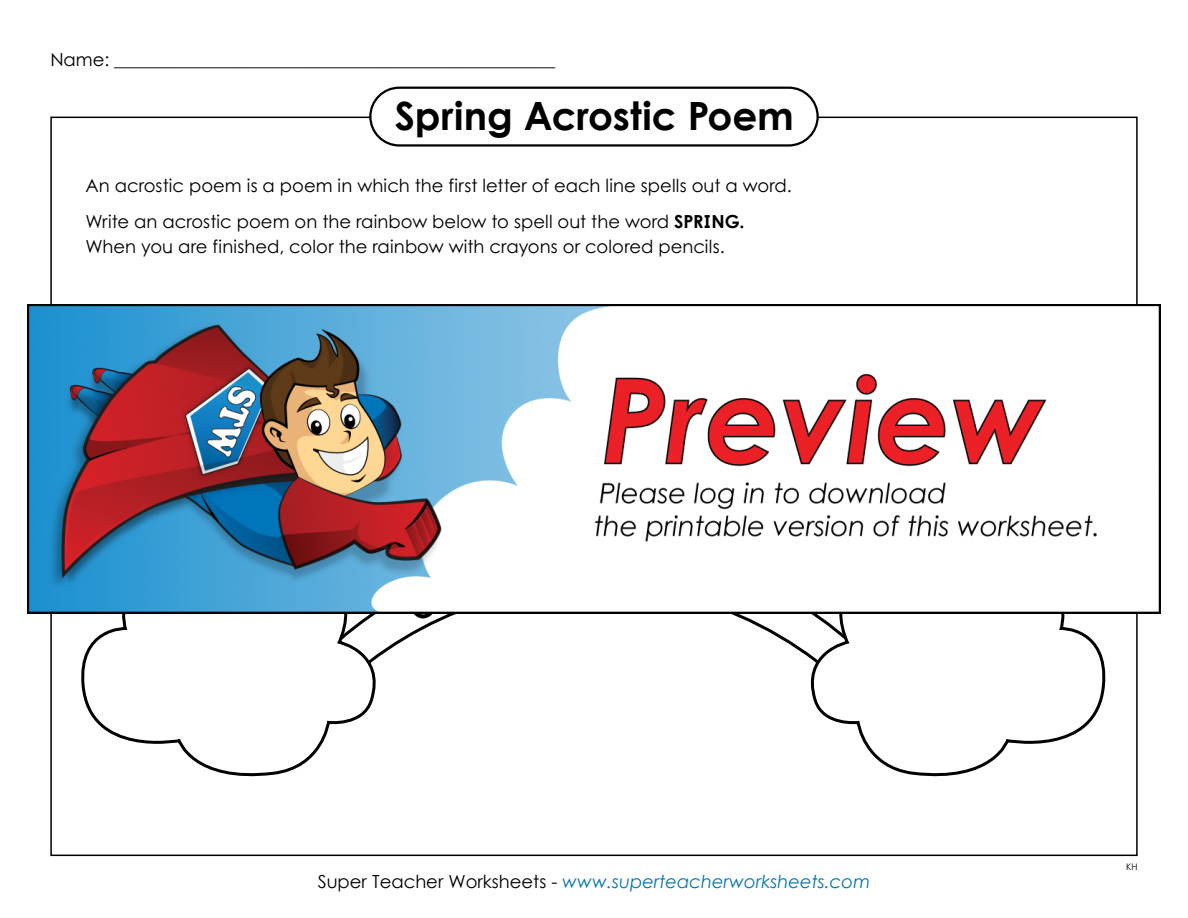
<style>
.page{position:relative;width:1188px;height:918px;background:#fff}
.page>*{position:absolute;margin:0;border:0;box-sizing:border-box;transform-origin:0 0}
.t1{font:700 39px "Century STW4";color:#000}
.t2{font:18px/36px "Century STW4";letter-spacing:.005em;color:#000}
.t3{font:italic 18px "Century Gothic 2";color:#0075af}
.t4{font:9px "Century Gothic 2";color:#000}
.s1{font-weight:700}
.s2{font-style:normal;color:#000}
</style>
<div class="page">
<div style="left:369px;top:87px;width:450px;height:60px;border:2px solid #000;border-radius:29px"></div>
<svg style="left:390px;top:614px;width:407px;height:35px"></svg>
<svg style="left:81px;top:614px;width:309px;height:163px"></svg>
<svg style="left:797px;top:614px;width:309px;height:163px"></svg>
<img style="left:27px;top:304px;width:1134px;height:310px">
<svg style="left:408px;top:591px;width:31px;height:31px"></svg>
<p class="t2" style="left:50px;top:41px;width:506px">Name: _________________________________________________</p>
<h1 class="t1" style="left:395px;top:87px;width:401px">Spring Acrostic Poem</h1>
<p class="t2" style="left:85px;top:167px;width:708px">An acrostic poem is a poem in which the first letter of each line spells out a word.<br>Write an acrostic poem on the rainbow below to spell out the word <span class="s1">SPRING.</span></p>
<p class="t2" style="left:85px;top:229px;width:641px">When you are finished, color the rainbow with crayons or colored pencils.</p>
<p class="t3" style="left:318px;top:869px;width:554px"><span class="s2">Super Teacher Worksheets -</span> www.superteacherworksheets.com</p>
<p class="t4" style="left:1126px;top:860px;width:13px">KH</p>
</div>
